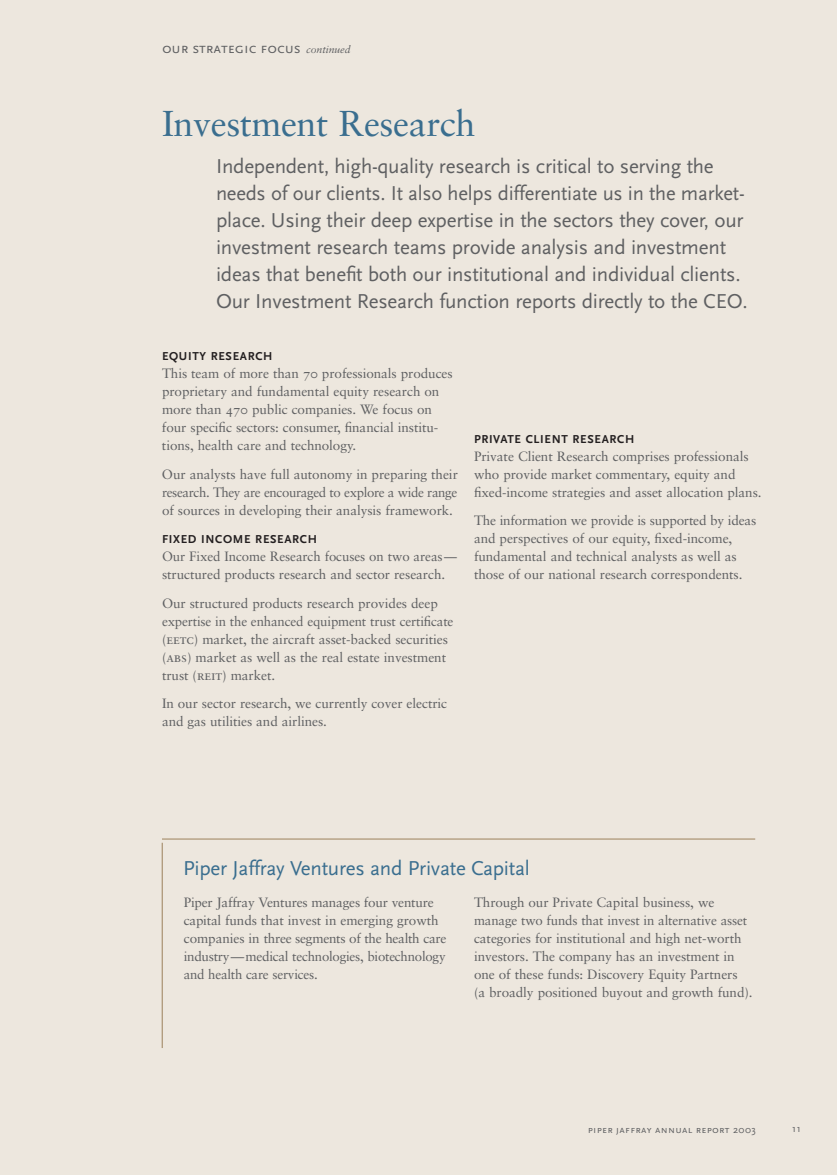
<style>
.page{position:relative;width:837px;height:1175px;background:#fff}
.page>*{position:absolute;margin:0;border:0;box-sizing:border-box;transform-origin:0 0}
.t1{font:36px "Sabon";letter-spacing:-.01em;color:#3a6e8f}
.t2{font:21px/27px "Scala Sans";letter-spacing:-.01em;color:#5f6062}
.t3{font:21px "Scala Sans";letter-spacing:-.01em;color:#3a6e8f}
.t4{font:15px "Scala Sans Caps";letter-spacing:-.005em;color:#5f6062}
.t5{font:13.5px/18px "Sabon";letter-spacing:-.005em;color:#5f6062}
.t6{font:700 12px "Scala Sans";letter-spacing:.055em;color:#231f20}
.t7{font:10.5px "Scala Sans Caps";letter-spacing:.025em;color:#5f6062}
.t8{font:10.5px "Scala Sans";color:#5f6062}
.s1{font-family:"Sabon";font-style:italic;font-size:10.5px}
.s2{font-family:"Sabon Roman SC"}
.s3{font-family:"Scala Sans"}
</style>
<div class="page">
<div style="left:0;top:0;width:837px;height:1174px;background:#ede7de"></div>
<hr style="left:162px;top:838px;width:593px;height:1px;background:#9c815c">
<hr style="left:162px;top:842px;width:1px;height:206px;background:#9c815c">
<p class="t4" style="left:162px;top:39px;width:190px">our strategic focus <span class="s1">continued</span></p>
<h1 class="t1" style="left:162px;top:108px;width:315px">Investment Research</h1>
<p class="t2" style="left:216px;top:154px;width:533px">Independent, high-quality research is critical to serving the needs of our clients. It also helps differentiate us in the market&shy;place. Using their deep expertise in the sectors they cover, our investment research teams provide analysis and investment ideas that benefit both our institutional and individual clients.<br>Our Investment Research function reports directly to the CEO.</p>
<p class="t6" style="left:162px;top:351px;width:112px">EQUITY RESEARCH</p>
<p class="t5" style="left:162px;top:365px;width:292px">This team of more than <span class="s2">70</span> professionals produces proprietary and fundamental equity research on more than <span class="s2">470</span> public companies. We focus on four specific sectors: consumer, financial institu&shy;tions, health care and technology.</p>
<p class="t5" style="left:162px;top:466px;width:297px;text-align:justify">Our analysts have full autonomy in preparing their research. They are encouraged to explore a wide range of sources in developing their analysis framework.</p>
<p class="t6" style="left:162px;top:534px;width:157px">FIXED INCOME RESEARCH</p>
<p class="t5" style="left:162px;top:548px;width:296px">Our Fixed Income Research focuses on two areas— structured products research and sector research.</p>
<p class="t5" style="left:162px;top:595px;width:293px">Our structured products research provides deep expertise in the enhanced equipment trust certificate (<span class="s2">eetc</span>) market, the aircraft asset-backed securities (<span class="s2">abs</span>) market as well as the real estate investment trust (<span class="s2">reit</span>) market.</p>
<p class="t5" style="left:162px;top:695px;width:287px">In our sector research, we currently cover electric and gas utilities and airlines.</p>
<p class="t6" style="left:474px;top:434px;width:162px">PRIVATE CLIENT RESEARCH</p>
<p class="t5" style="left:474px;top:448px;width:289px">Private Client Research comprises professionals who provide market commentary, equity and fixed-income strategies and asset allocation plans.</p>
<p class="t5" style="left:474px;top:512px;width:284px">The information we provide is supported by ideas and perspectives of our equity, fixed-income, fundamental and technical analysts as well as those of our national research correspondents.</p>
<h2 class="t3" style="left:183px;top:860px;width:348px">Piper Jaffray Ventures and Private Capital</h2>
<p class="t5" style="left:184px;top:894px;width:264px">Piper Jaffray Ventures manages four venture capital funds that invest in emerging growth companies in three segments of the health care industry—medical technologies, biotechnology and health care services.</p>
<p class="t5" style="left:474px;top:894px;width:280px">Through our Private Capital business, we manage two funds that invest in alternative asset categories for institutional and high net-worth investors. The company has an investment in one of these funds: Discovery Equity Partners<br>(a broadly positioned buyout and growth fund).</p>
<p class="t7" style="left:588px;top:1123px;width:170px">piper jaffray annual report <span class="s3">2003</span></p>
<p class="t8" style="left:792px;top:1124px;width:10px">11</p>
</div>
